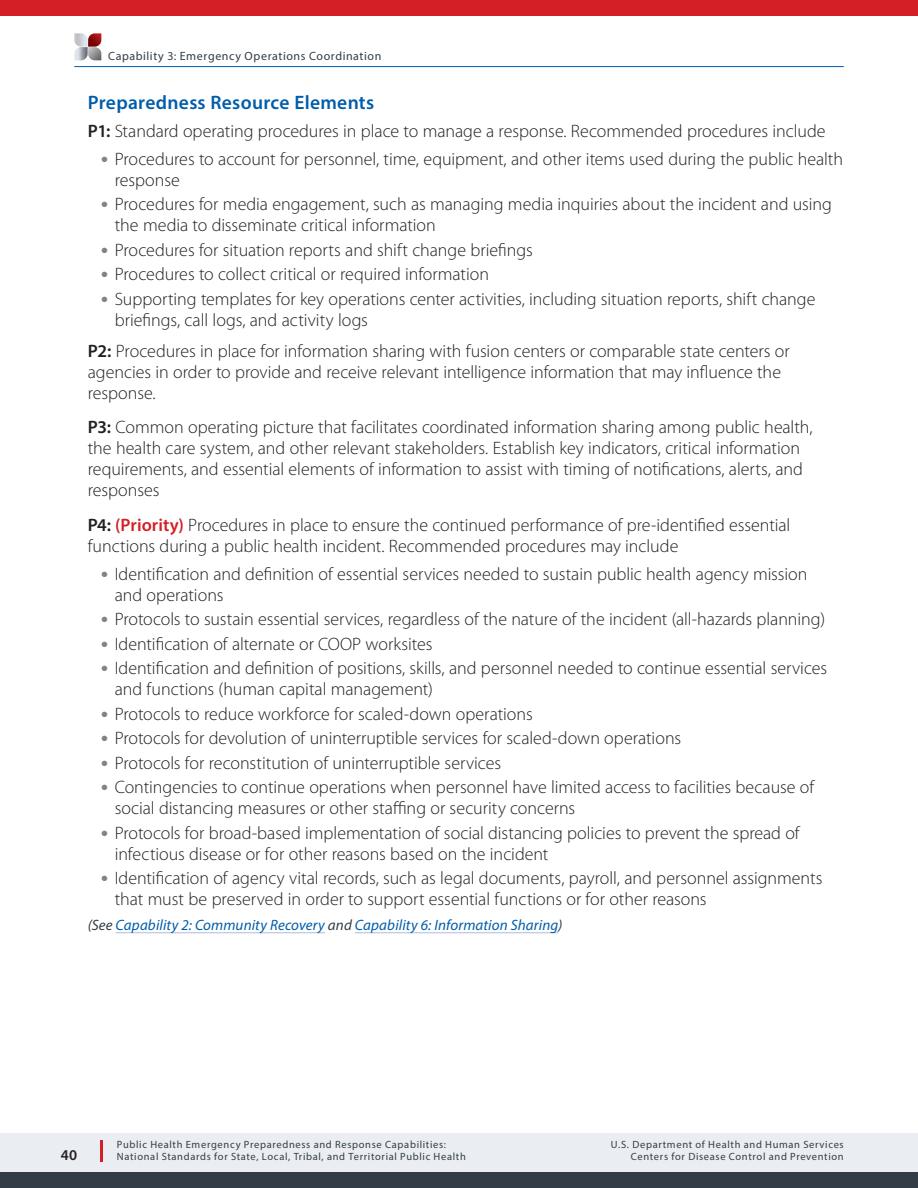
<style>
.page{position:relative;width:918px;height:1188px;background:#fff}
.page>*{position:absolute;margin:0;border:0;box-sizing:border-box;transform-origin:0 0}
.Function_H4{font:600 19.5px "Myriad Pro";letter-spacing:.015em;color:#015dab}
.Function-P1{font:300 18px/21px "Myriad Pro";letter-spacing:-.005em;color:#231f20}
.Function-Note{font:italic 15px "Myriad Pro";letter-spacing:.01em;color:#015dab}
.t1{font:600 15px "Myriad Pro";color:#231f20}
.t2{font:12px "Myriad Pro";letter-spacing:.05em;color:#323d47}
.t3{font:10.5px/12px "Myriad Pro";letter-spacing:.06em;color:#323d47}
.s1{font-weight:600}
.s2{font-weight:900;font-stretch:semi-expanded;color:#808285}
.s3{font-weight:600;color:#d41f26}
.s4{color:#323d47}
</style>
<div class="page">
<div style="left:0;top:1133px;width:918px;height:55px;background:#eaeef3"></div>
<div style="left:0;top:1172px;width:918px;height:16px;background:#323d47"></div>
<div style="left:0;top:0;width:918px;height:16px;background:#d41f26"></div>
<hr style="left:100px;top:1140px;width:2px;height:22px;background:#d41f26">
<svg style="left:74px;top:33px;width:27px;height:27px"></svg>
<hr style="left:74px;top:66px;width:770px;height:1px;background:#015dab">
<hr style="left:116px;top:933px;width:209px;height:1px;background:#adbcde">
<hr style="left:355px;top:933px;width:203px;height:1px;background:#adbcde">
<p class="t2" style="left:108px;top:49px;width:275px">Capability 3: Emergency Operations Coordination</p>
<h4 class="Function_H4" style="left:88px;top:90px;width:288px">Preparedness Resource Elements</h4>
<p class="Function-P1" style="left:88px;top:121px;width:739px"><span class="s1">P1:</span> Standard operating procedures in place to manage a response. Recommended procedures include</p>
<p class="Function-P1" style="left:115px;top:148px;width:730px;text-indent:-14px"><span class="s2">•</span> Procedures to account for personnel, time, equipment, and other items used during the public health response</p>
<p class="Function-P1" style="left:115px;top:194px;width:719px;text-indent:-14px"><span class="s2">•</span> Procedures for media engagement, such as managing media inquiries about the incident and using the media to disseminate critical information</p>
<p class="Function-P1" style="left:101px;top:239px;width:433px"><span class="s2">•</span> Procedures for situation reports and shift change briefings</p>
<p class="Function-P1" style="left:101px;top:264px;width:389px"><span class="s2">•</span> Procedures to collect critical or required information</p>
<p class="Function-P1" style="left:115px;top:288px;width:702px;text-indent:-14px"><span class="s2">•</span> Supporting templates for key operations center activities, including situation reports, shift change briefings, call logs, and activity logs</p>
<p class="Function-P1" style="left:88px;top:341px;width:704px"><span class="s1">P2:</span> Procedures in place for information sharing with fusion centers or comparable state centers or agencies in order to provide and receive relevant intelligence information that may influence the response.</p>
<p class="Function-P1" style="left:88px;top:417px;width:726px"><span class="s1">P3:</span> Common operating picture that facilitates coordinated information sharing among public health, the health care system, and other relevant stakeholders. Establish key indicators, critical information requirements, and essential elements of information to assist with timing of notifications, alerts, and responses</p>
<p class="Function-P1" style="left:88px;top:515px;width:704px"><span class="s1">P4:</span> <span class="s3">(Priority)</span> Procedures in place to ensure the continued performance of pre-identified essential functions during a public health incident. Recommended procedures may include</p>
<p class="Function-P1" style="left:115px;top:563px;width:694px;text-indent:-14px"><span class="s2">•</span> Identification and definition of essential services needed to sustain public health agency mission and operations</p>
<p class="Function-P1" style="left:101px;top:609px;width:725px"><span class="s2">•</span> Protocols to sustain essential services, regardless of the nature of the incident (all-hazards planning)</p>
<p class="Function-P1" style="left:101px;top:633px;width:333px"><span class="s2">•</span> Identification of alternate or COOP worksites</p>
<p class="Function-P1" style="left:115px;top:658px;width:714px;text-indent:-14px"><span class="s2">•</span> Identification and definition of positions, skills, and personnel needed to continue essential services and functions (human capital management)</p>
<p class="Function-P1" style="left:101px;top:704px;width:433px"><span class="s2">•</span> Protocols to reduce workforce for scaled-down operations</p>
<p class="Function-P1" style="left:101px;top:728px;width:581px"><span class="s2">•</span> Protocols for devolution of uninterruptible services for scaled-down operations</p>
<p class="Function-P1" style="left:101px;top:753px;width:401px"><span class="s2">•</span> Protocols for reconstitution of uninterruptible services</p>
<p class="Function-P1" style="left:115px;top:777px;width:701px;text-indent:-14px"><span class="s2">•</span> Contingencies to continue operations when personnel have limited access to facilities because of social distancing measures or other staffing or security concerns</p>
<p class="Function-P1" style="left:115px;top:823px;width:686px;text-indent:-14px"><span class="s2">•</span> Protocols for broad-based implementation of social distancing policies to prevent the spread of infectious disease or for other reasons based on the incident</p>
<p class="Function-P1" style="left:115px;top:868px;width:709px;text-indent:-14px"><span class="s2">•</span> Identification of agency vital records, such as legal documents, payroll, and personnel assignments that must be preserved in order to support essential functions or for other reasons</p>
<p class="Function-Note" style="left:88px;top:915px;width:476px"><span class="s4">(See</span> Capability 2: Community Recovery <span class="s4">and</span> Capability 6: Information Sharing<span class="s4">)</span></p>
<p class="t1" style="left:61px;top:1145px;width:18px">40</p>
<p class="t3" style="left:117px;top:1139px;width:350px">Public Health Emergency Preparedness and Response Capabilities:<br>National Standards for State, Local, Tribal, and Territorial Public Health</p>
<p class="t3" style="left:611px;top:1139px;width:234px;text-align:right">U.S. Department of Health and Human Services<br>Centers for Disease Control and Prevention</p>
</div>
